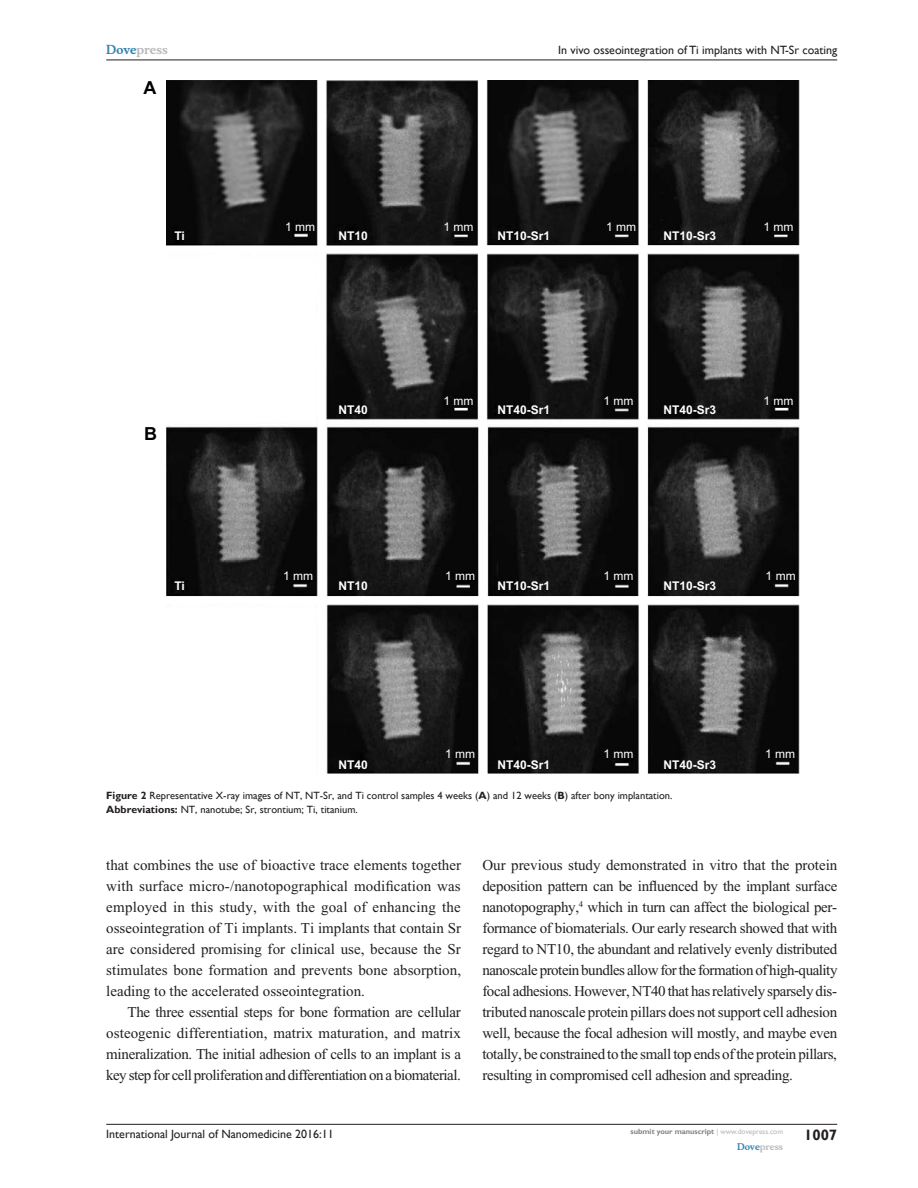
<style>
.page{position:relative;width:918px;height:1188px;background:#fff}
.page>*{position:absolute;margin:0;border:0;box-sizing:border-box;transform-origin:0 0}
.t1{font:700 18px "Arial";color:#000}
.Tx{font:15px/21px "Times New Roman";letter-spacing:-.03em;color:#231f20;text-align:justify}
.TxF{font:15px/21px "Times New Roman";color:#231f20;text-align:justify}
.t2{font:700 15px "Gill Sans";color:#231f20}
.t3{font:12px "Gill Sans";color:#231f20}
.t4{font:700 12px "Arial";color:#fff}
.t5{font:12px "Arial";color:#fff}
.t6{font:700 12px "Musee";color:#b8b9bc}
.FigC{font:10.5px "Gill Sans";color:#231f20}
.FigSNRI{font:10.5px "Gill Sans";color:#231f20}
.t7{font:700 9px "Musee";color:#b8b9bc}
.t8{font:700 7.5px "Gill Sans";color:#808285}
.s1{color:#3485ae}
.s2{font-weight:700}
.s3{font-weight:400;color:#b8b9bc}
</style>
<div class="page">
<hr style="left:106px;top:1124px;width:731px;height:1px;background:#231f20">
<hr style="left:106px;top:60px;width:731px;height:1px;background:#231f20">
<img style="left:167px;top:81px;width:633px;height:693px">
<p class="t6" style="left:106px;top:43px;width:63px"><span class="s1">Dove</span>press</p>
<p class="t1" style="left:144px;top:75px;width:14px">A</p>
<p class="t4" style="left:174px;top:228px;width:12px">Ti</p>
<p class="t1" style="left:144px;top:422px;width:14px">B</p>
<p class="t4" style="left:174px;top:578px;width:12px">Ti</p>
<p class="t3" style="left:558px;top:43px;width:280px">In vivo osseointegration of Ti implants with NT-Sr coating</p>
<p class="t5" style="left:285px;top:219px;width:31px">1 mm</p>
<p class="t5" style="left:444px;top:219px;width:31px">1 mm</p>
<p class="t5" style="left:606px;top:219px;width:31px">1 mm</p>
<p class="t5" style="left:764px;top:219px;width:31px">1 mm</p>
<p class="t4" style="left:339px;top:228px;width:31px">NT10</p>
<p class="t4" style="left:497px;top:228px;width:54px">NT10-Sr1</p>
<p class="t4" style="left:664px;top:228px;width:54px">NT10-Sr3</p>
<p class="t5" style="left:444px;top:393px;width:31px">1 mm</p>
<p class="t5" style="left:604px;top:393px;width:31px">1 mm</p>
<p class="t5" style="left:764px;top:393px;width:31px">1 mm</p>
<p class="t4" style="left:339px;top:402px;width:31px">NT40</p>
<p class="t4" style="left:497px;top:402px;width:54px">NT40-Sr1</p>
<p class="t4" style="left:664px;top:402px;width:54px">NT40-Sr3</p>
<p class="t5" style="left:283px;top:568px;width:31px">1 mm</p>
<p class="t5" style="left:445px;top:568px;width:31px">1 mm</p>
<p class="t5" style="left:604px;top:568px;width:31px">1 mm</p>
<p class="t5" style="left:766px;top:568px;width:32px">1 mm</p>
<p class="t4" style="left:339px;top:578px;width:31px">NT10</p>
<p class="t4" style="left:497px;top:578px;width:54px">NT10-Sr1</p>
<p class="t4" style="left:664px;top:578px;width:54px">NT10-Sr3</p>
<p class="t5" style="left:445px;top:745px;width:31px">1 mm</p>
<p class="t5" style="left:604px;top:745px;width:31px">1 mm</p>
<p class="t5" style="left:765px;top:745px;width:31px">1 mm</p>
<p class="t4" style="left:339px;top:757px;width:31px">NT40</p>
<p class="t4" style="left:497px;top:757px;width:54px">NT40-Sr1</p>
<p class="t4" style="left:664px;top:757px;width:54px">NT40-Sr3</p>
<p class="FigC" style="left:106px;top:790px;width:568px"><span class="s2">Figure 2</span> Representative X-ray images of NT, NT-Sr, and Ti control samples 4 weeks (<span class="s2">A</span>) and 12 weeks (<span class="s2">B</span>) after bony implantation.</p>
<p class="FigSNRI" style="left:106px;top:803px;width:253px"><span class="s2">Abbreviations:</span> NT, nanotube; Sr, strontium; Ti, titanium.</p>
<p class="TxF" style="left:106px;top:854px;width:356px">that combines the use of bioactive trace elements together with surface micro-/nanotopographical modification was employed in this study, with the goal of enhancing the osseointegration of Ti implants. Ti implants that contain Sr are considered promising for clinical use, because the Sr stimulates bone formation and prevents bone absorption, leading to the accelerated osseointegration.</p>
<p class="Tx" style="left:106px;top:1001px;width:356px;text-indent:21px">The three essential steps for bone formation are cellular osteogenic differentiation, matrix maturation, and matrix mineralization. The initial adhesion of cells to an implant is a key step for cell proliferation and differentiation on a biomaterial.</p>
<p class="Tx" style="left:482px;top:854px;width:357px">Our previous study demonstrated in vitro that the protein deposition pattern can be influenced by the implant surface nanotopography,<sup>4</sup> which in turn can affect the biological per&shy;formance of biomaterials. Our early research showed that with regard to NT10, the abundant and relatively evenly distributed nanoscale protein bundles allow for the formation of high-quality focal adhesions. However, NT40 that has relatively sparsely dis&shy;tributed nanoscale protein pillars does not support cell adhesion well, because the focal adhesion will mostly, and maybe even totally, be constrained to the small top ends of the protein pillars, resulting in compromised cell adhesion and spreading.</p>
<p class="t3" style="left:106px;top:1127px;width:229px">International Journal of Nanomedicine 2016:11</p>
<p class="t8" style="left:631px;top:1127px;width:154px">submit your manuscript <span class="s3">| www.dovepress.com</span></p>
<p class="t7" style="left:737px;top:1141px;width:48px"><span class="s1">Dove</span>press</p>
<p class="t2" style="left:804px;top:1126px;width:35px">1007</p>
</div>
